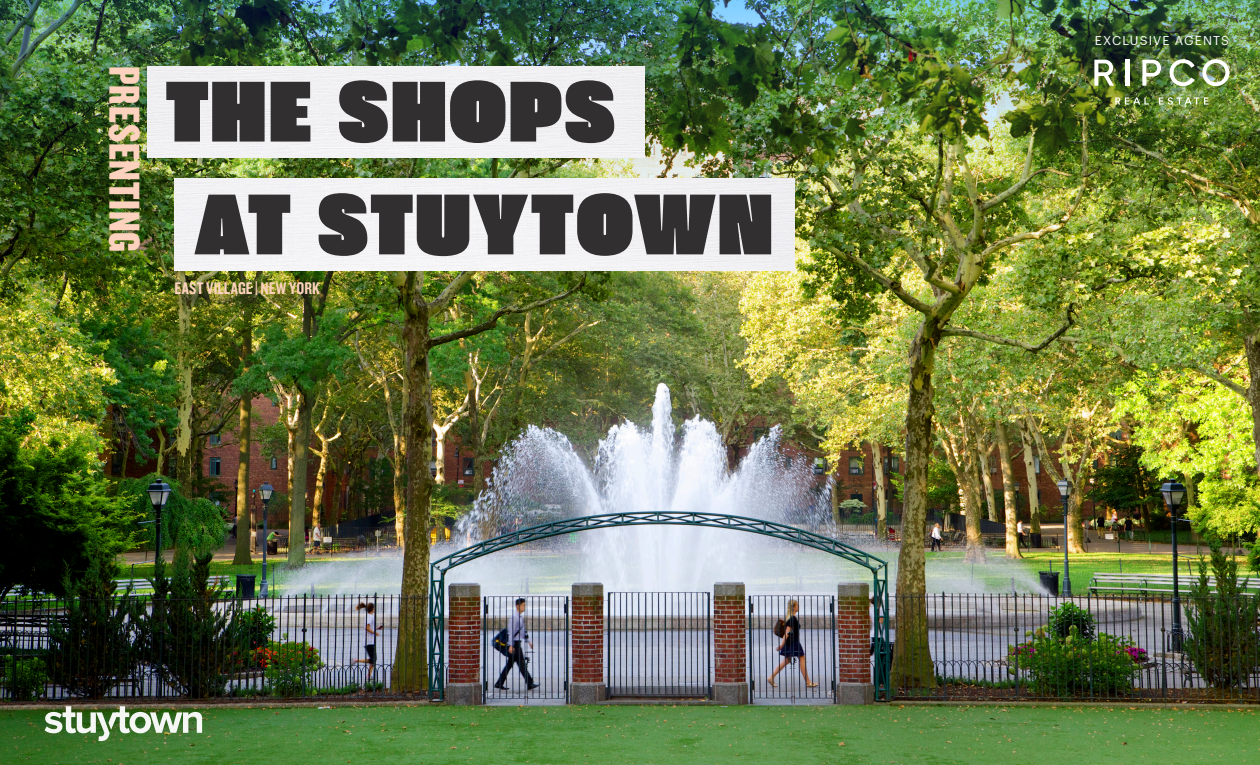
<style>
.page{position:relative;width:1260px;height:765px;background:#fff}
.page>*{position:absolute;margin:0;border:0;box-sizing:border-box;transform-origin:0 0}
.t1{font:90px "Extenda 80 Peta";letter-spacing:.03em;color:#312f30}
.t2{font:45px "Knockout HTF69 Full Liteweight";letter-spacing:.015em;color:#fcd2be}
.t3{font:17.5px "Knockout HTF49 Liteweight";letter-spacing:.01em;color:#fcd2be}
.t4{font:12.5px "Graphik";letter-spacing:.09em;color:#fff}
</style>
<div class="page">
<img style="left:0;top:369px;width:1260px;height:396px">
<img style="left:0;top:0;width:1260px;height:369px">
<div style="left:148px;top:66px;width:496px;height:92px;background:#f1f1f3"></div>
<div style="left:178px;top:284px;width:157px;height:26px;background:#231f20;opacity:.75"></div>
<svg style="left:44px;top:706px;width:158px;height:35px"></svg>
<div style="left:1079px;top:21px;width:148px;height:82px;background:#231f20;opacity:.55"></div>
<svg style="left:1115px;top:97px;width:34px;height:8px"></svg>
<svg style="left:1159px;top:97px;width:49px;height:8px"></svg>
<svg style="left:1094px;top:60px;width:20px;height:26px"></svg>
<hr style="left:1125px;top:60px;width:4px;height:26px;background:#fff">
<svg style="left:1170px;top:59px;width:25px;height:27px"></svg>
<svg style="left:1202px;top:59px;width:27px;height:27px"></svg>
<svg style="left:1142px;top:60px;width:19px;height:26px"></svg>
<div style="left:175px;top:179px;width:620px;height:92px;background:#f2f2f4"></div>
<p class="t2" style="left:148px;top:66px;width:187px;rotate:90deg">PRESENTING</p>
<p class="t1" style="left:166px;top:48px;width:451px">THE SHOPS</p>
<p class="t1" style="left:195px;top:161px;width:579px">AT STUYTOWN</p>
<p class="t3" style="left:175px;top:279px;width:147px">EAST VILLAGE | NEW YORK</p>
<p class="t4" style="left:1095px;top:31px;width:136px">EXCLUSIVE AGENTS</p>
</div>
